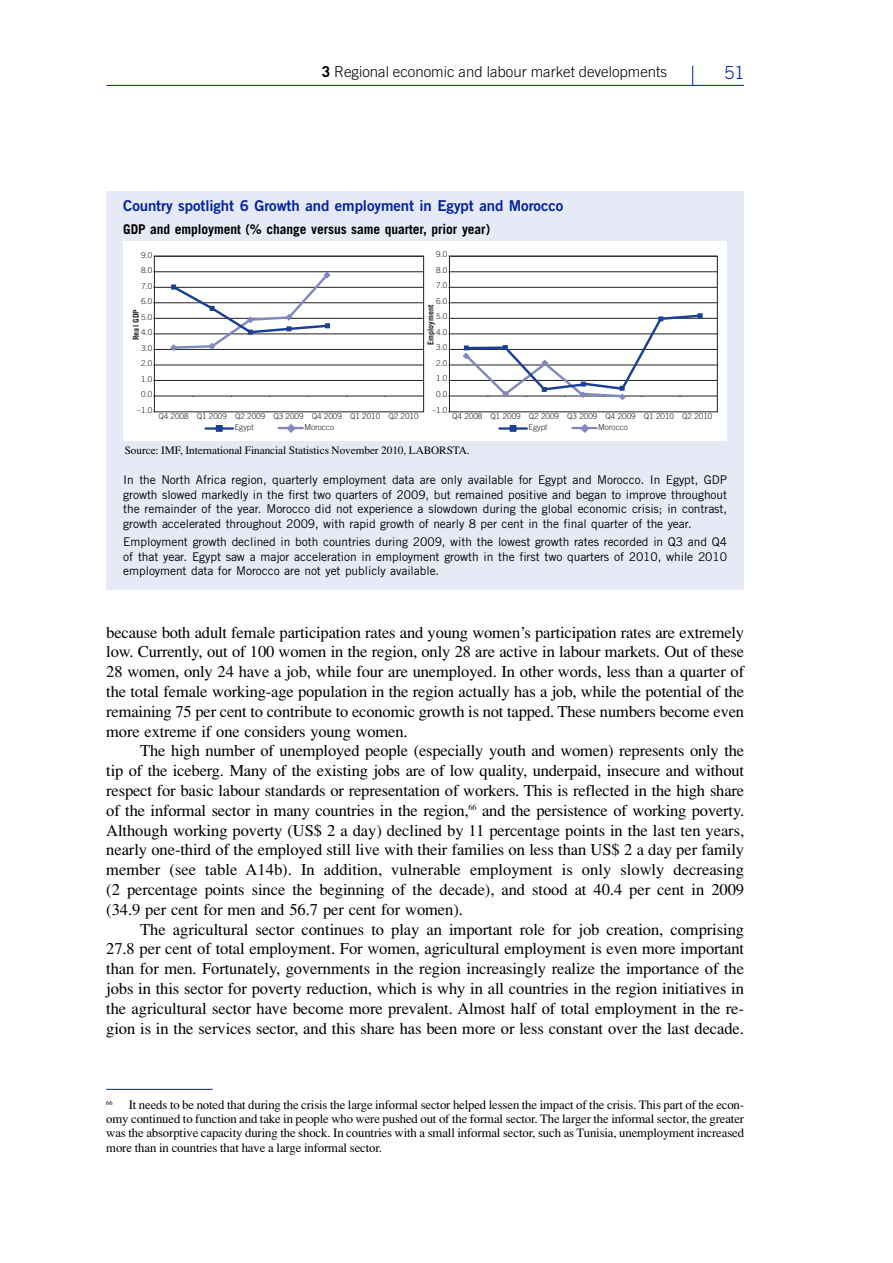
<style>
.page{position:relative;width:893px;height:1263px;background:#fff}
.page>*{position:absolute;margin:0;border:0;box-sizing:border-box;transform-origin:0 0}
.t1{font:300 18px "Trade Gothic";color:#0022a3}
.t2{font:16.5px/19.8px "Times";letter-spacing:-.005em;color:#000;text-align:justify}
.t3{font:15px "Trade Gothic Bold Two";letter-spacing:-.005em;color:#0022a3}
.t4{font:300 15px "Trade Gothic";color:#000}
.t5{font:700 13.5px "Trade Gothic";letter-spacing:-.005em;color:#000}
.t6{font:12.75px/14.2px "Times";letter-spacing:-.01em;color:#000;text-align:justify}
.t7{font:12px/14.4px "Trade Gothic";letter-spacing:-.005em;color:#000;text-align:justify}
.t8{font:11.25px "Times";letter-spacing:-.005em;color:#000}
.t9{font:300 8.1px/10.8px "Trade Gothic";color:#231f20}
.t10{font:700 8.1px "Trade Gothic";color:#231f20}
.t11{font:6.3px "Times";color:#000}
.s1{font-weight:700}
</style>
<div class="page">
<hr style="left:106px;top:1089px;width:107px;height:1px;background:#0022a3">
<div style="left:106px;top:191px;width:638px;height:399px;background:#e6e9f6"></div>
<div style="left:123px;top:242px;width:604px;height:199px;background:#fff"></div>
<hr style="left:154px;top:380px;width:269px;height:1px;background:#231f20">
<hr style="left:154px;top:365px;width:269px;height:1px;background:#231f20">
<hr style="left:154px;top:349px;width:269px;height:1px;background:#231f20">
<hr style="left:154px;top:334px;width:269px;height:1px;background:#231f20">
<hr style="left:154px;top:318px;width:269px;height:1px;background:#231f20">
<hr style="left:154px;top:302px;width:269px;height:1px;background:#231f20">
<hr style="left:154px;top:287px;width:269px;height:1px;background:#231f20">
<hr style="left:154px;top:271px;width:269px;height:1px;background:#231f20">
<hr style="left:154px;top:396px;width:269px;height:1px;background:#231f20">
<div style="left:154px;top:256px;width:270px;height:156px;border:1px solid #231f20"></div>
<hr style="left:449px;top:380px;width:268px;height:1px;background:#231f20">
<hr style="left:449px;top:365px;width:268px;height:1px;background:#231f20">
<hr style="left:449px;top:349px;width:268px;height:1px;background:#231f20">
<hr style="left:449px;top:334px;width:268px;height:1px;background:#231f20">
<hr style="left:449px;top:318px;width:268px;height:1px;background:#231f20">
<hr style="left:449px;top:302px;width:268px;height:1px;background:#231f20">
<hr style="left:449px;top:287px;width:268px;height:1px;background:#231f20">
<hr style="left:449px;top:271px;width:268px;height:1px;background:#231f20">
<hr style="left:449px;top:396px;width:268px;height:1px;background:#231f20">
<div style="left:449px;top:256px;width:269px;height:156px;border:1px solid #231f20"></div>
<svg style="left:169px;top:271px;width:162px;height:80px"></svg>
<svg style="left:462px;top:313px;width:241px;height:87px"></svg>
<hr style="left:279px;top:427px;width:24px;height:2px;background:#8287bf">
<svg style="left:287px;top:424px;width:9px;height:8px"></svg>
<hr style="left:206px;top:427px;width:27px;height:3px;background:#1b3f94">
<svg style="left:216px;top:425px;width:6px;height:6px"></svg>
<hr style="left:572px;top:427px;width:25px;height:2px;background:#8287bf">
<svg style="left:580px;top:424px;width:9px;height:8px"></svg>
<hr style="left:499px;top:427px;width:28px;height:3px;background:#1b3f94">
<svg style="left:510px;top:425px;width:6px;height:6px"></svg>
<svg style="left:692px;top:66px;width:1px;height:19px"></svg>
<hr style="left:106px;top:85px;width:638px;height:1px;background:#0022a3">
<p class="t4" style="left:322px;top:66px;width:347px"><span class="s1">3</span> Regional economic and labour market developments</p>
<p class="t1" style="left:724px;top:66px;width:22px">51</p>
<p class="t3" style="left:123px;top:200px;width:441px">Country spotlight 6 Growth and employment in Egypt and Morocco</p>
<p class="t5" style="left:123px;top:224px;width:368px">GDP and employment (% change versus same quarter, prior year)</p>
<p class="t9" style="left:141px;top:250px;width:13px">9.0</p>
<p class="t9" style="left:436px;top:250px;width:13px">9.0</p>
<p class="t9" style="left:141px;top:265px;width:13px">8.0</p>
<p class="t9" style="left:436px;top:265px;width:13px">8.0</p>
<p class="t9" style="left:141px;top:281px;width:13px">7.0</p>
<p class="t9" style="left:436px;top:281px;width:13px">7.0</p>
<p class="t9" style="left:141px;top:297px;width:13px">6.0</p>
<p class="t10" style="left:133px;top:340px;width:32px;rotate:-90deg">Real GDP</p>
<p class="t9" style="left:141px;top:312px;width:13px">5.0</p>
<p class="t9" style="left:141px;top:328px;width:13px">4.0</p>
<p class="t9" style="left:141px;top:343px;width:13px">3.0</p>
<p class="t9" style="left:436px;top:296px;width:13px">6.0</p>
<p class="t10" style="left:428px;top:345px;width:42px;rotate:-90deg">Employment</p>
<p class="t9" style="left:436px;top:312px;width:13px">5.0</p>
<p class="t9" style="left:436px;top:327px;width:13px">4.0</p>
<p class="t9" style="left:436px;top:343px;width:13px">3.0</p>
<p class="t9" style="left:141px;top:359px;width:13px">2.0</p>
<p class="t9" style="left:436px;top:358px;width:13px">2.0</p>
<p class="t9" style="left:141px;top:374px;width:13px">1.0</p>
<p class="t9" style="left:436px;top:374px;width:13px">1.0</p>
<p class="t9" style="left:141px;top:390px;width:13px">0.0</p>
<p class="t9" style="left:436px;top:389px;width:13px">0.0</p>
<p class="t9" style="left:432px;top:405px;width:17px">–1.0</p>
<p class="t9" style="left:137px;top:405px;width:17px">–1.0</p>
<p class="t9" style="left:235px;top:411px;width:185px;text-indent:-76px">Q4 2008 Q1 2009 Q2 2009 Q3 2009 Q4 2009 Q1 2010 Q2 2010<br>Egypt</p>
<p class="t9" style="left:304px;top:422px;width:31px">Morocco</p>
<p class="t9" style="left:529px;top:411px;width:185px;text-indent:-76px">Q4 2008 Q1 2009 Q2 2009 Q3 2009 Q4 2009 Q1 2010 Q2 2010<br>Egypt</p>
<p class="t9" style="left:598px;top:422px;width:31px">Morocco</p>
<p class="t8" style="left:125px;top:444px;width:347px">Source: IMF, International Financial Statistics November 2010, LABORSTA.</p>
<p class="t7" style="left:123px;top:474px;width:605px">In the North Africa region, quarterly employment data are only available for Egypt and Morocco. In Egypt, GDP growth slowed markedly in the first two quarters of 2009, but remained positive and began to improve throughout the remainder of the year. Morocco did not experience a slowdown during the global economic crisis; in contrast, growth accelerated throughout 2009, with rapid growth of nearly 8 per cent in the final quarter of the year.</p>
<p class="t7" style="left:123px;top:536px;width:605px">Employment growth declined in both countries during 2009, with the lowest growth rates recorded in Q3 and Q4 of that year. Egypt saw a major acceleration in employment growth in the first two quarters of 2010, while 2010 employment data for Morocco are not yet publicly available.</p>
<p class="t2" style="left:106px;top:622px;width:639px">because both adult female participation rates and young women’s participation rates are extremely low. Currently, out of 100 women in the region, only 28 are active in labour markets. Out of these 28 women, only 24 have a job, while four are unemployed. In other words, less than a quarter of the total female working-age population in the region actually has a job, while the potential of the remaining 75 per cent to contribute to economic growth is not tapped. These numbers become even more extreme if one considers young women.</p>
<p class="t2" style="left:106px;top:741px;width:639px;text-indent:34px">The high number of unemployed people (especially youth and women) represents only the tip of the iceberg. Many of the existing jobs are of low quality, underpaid, insecure and without respect for basic labour standards or representation of workers. This is reflected in the high share of the informal sector in many countries in the region,<sup>66</sup> and the persistence of working poverty.<br>Although working poverty (US$ 2 a day) declined by 11 percentage points in the last ten years, nearly one-third of the employed still live with their families on less than US$ 2 a day per family member (see table A14b). In addition, vulnerable employment is only slowly decreasing (2 percentage points since the beginning of the decade), and stood at 40.4 per cent in 2009 (34.9 per cent for men and 56.7 per cent for women).</p>
<p class="t2" style="left:106px;top:919px;width:639px;text-indent:34px">The agricultural sector continues to play an important role for job creation, comprising 27.8 per cent of total employment. For women, agricultural employment is even more important than for men. Fortunately, governments in the region increasingly realize the importance of the jobs in this sector for poverty reduction, which is why in all countries in the region initiatives in the agricultural sector have become more prevalent. Almost half of total employment in the re&shy;gion is in the services sector, and this share has been more or less constant over the last decade.</p>
<p class="t6" style="left:106px;top:1097px;width:639px;text-indent:23px">It needs to be noted that during the crisis the large informal sector helped lessen the impact of the crisis. This part of the econ&shy;omy continued to function and take in people who were pushed out of the formal sector. The larger the informal sector, the greater was the absorptive capacity during the shock. In countries with a small informal sector, such as Tunisia, unemployment increased more than in countries that have a large informal sector.</p>
<p class="t11" style="left:106px;top:1099px;width:8px">66</p>
</div>
